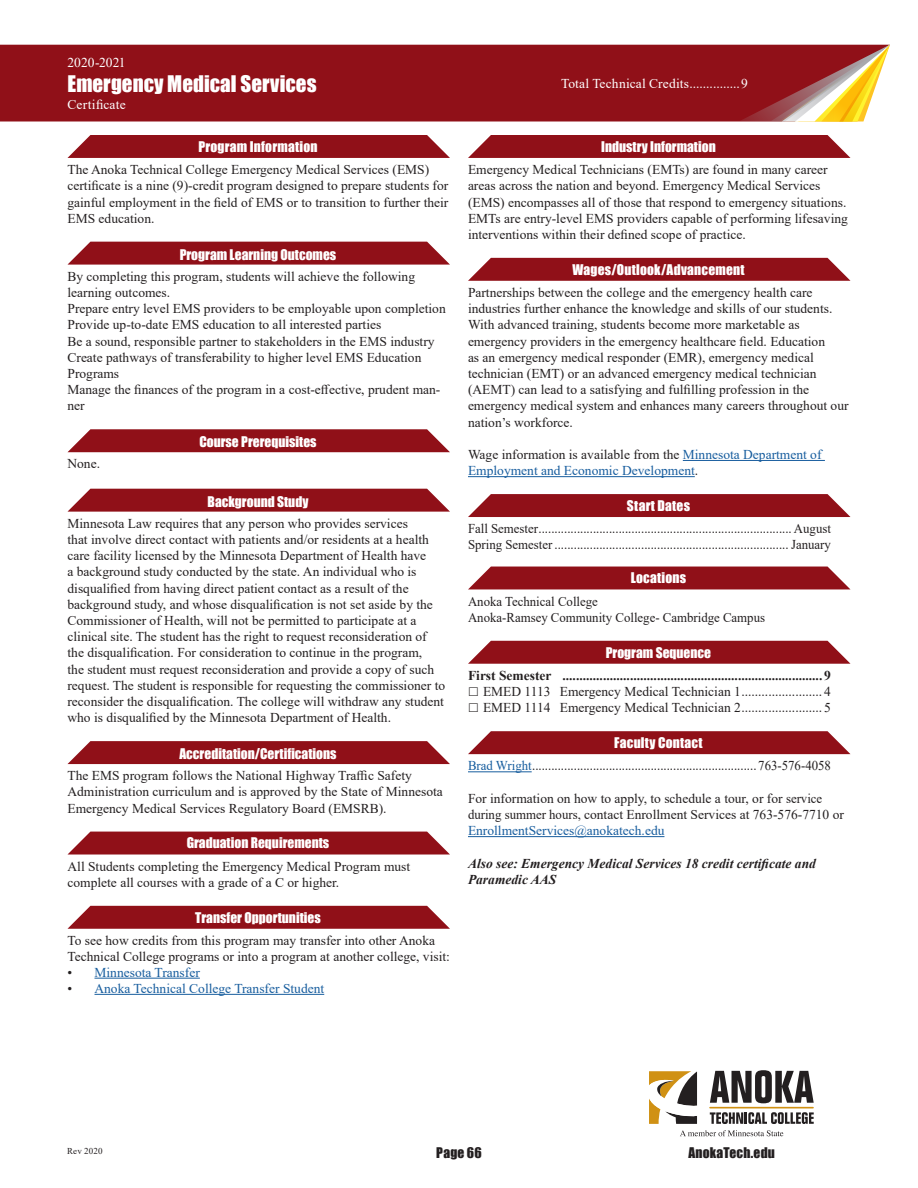
<style>
.page{position:relative;width:918px;height:1188px;background:#fff}
.page>*{position:absolute;margin:0;border:0;box-sizing:border-box;transform-origin:0 0}
.t1{font:21px "Impact";color:#fff}
.body_first_paragraph{font:13.5px/16.2px "Times New Roman";color:#231f20}
.Subhead{font:13.5px/16.2px "Times New Roman";color:#231f20}
.Tab_Date_and_Contact{font:13.5px "Times New Roman";color:#231f20;scale:.95 1}
.Numbered_List{font:13.5px/16.2px "Times New Roman";color:#231f20}
.Subhead-2{font:13.5px "Impact";color:#fff}
.Tab_course{font:13.5px/16.2px "Times New Roman";color:#231f20}
.body_first_paragraph-2{font:13.5px/16.2px "Times New Roman";color:#175d9e}
.Tab_course-2{font:700 13.5px "Times New Roman";color:#231f20}
.Tab_course-3{font:italic 700 13.5px/16.2px "Times New Roman";color:#231f20}
.body_first_paragraph-3{font:13.5px "Impact";color:#fff}
.t2{font:13.5px "Times New Roman";letter-spacing:.01em;color:#fff}
.t3{font:13.5px "Impact";letter-spacing:.015em;color:#231f20}
.Subhead-3{font:13.5px "Impact";letter-spacing:.02em;color:#fff}
.t4{font:9px "Times New Roman";letter-spacing:.015em;color:#231f20}
.s1{color:#231f20}
.s2{color:#175d9e}
</style>
<div class="page">
<svg style="left:710px;top:1112px;width:104px;height:12px"></svg>
<svg style="left:710px;top:1070px;width:104px;height:33px"></svg>
<hr style="left:710px;top:1107px;width:103px;height:1px;background:#d09114">
<svg style="left:649px;top:1071px;width:48px;height:53px"></svg>
<svg style="left:680px;top:1130px;width:103px;height:6px"></svg>
<hr style="left:94px;top:978px;width:106px;height:1px;background:#175d9e">
<hr style="left:94px;top:994px;width:230px;height:1px;background:#175d9e">
<svg style="left:67px;top:135px;width:383px;height:23px;background:#971f26"></svg>
<svg style="left:67px;top:242px;width:383px;height:23px;background:#982229"></svg>
<svg style="left:68px;top:429px;width:382px;height:23px;background:#972028"></svg>
<svg style="left:67px;top:489px;width:383px;height:23px;background:#982229"></svg>
<svg style="left:67px;top:741px;width:383px;height:23px;background:#972027"></svg>
<svg style="left:67px;top:832px;width:383px;height:23px;background:#98222a"></svg>
<svg style="left:67px;top:906px;width:383px;height:23px;background:#972028"></svg>
<hr style="left:683px;top:460px;width:142px;height:1px;background:#175d9e">
<hr style="left:468px;top:476px;width:227px;height:1px;background:#175d9e">
<hr style="left:468px;top:771px;width:64px;height:1px;background:#175d9e">
<hr style="left:468px;top:836px;width:196px;height:1px;background:#175d9e">
<svg style="left:468px;top:135px;width:382px;height:23px;background:#961e26"></svg>
<svg style="left:468px;top:258px;width:382px;height:23px;background:#971f27"></svg>
<svg style="left:468px;top:494px;width:382px;height:23px;background:#961e26"></svg>
<div style="left:468px;top:567px;width:382px;height:22px;background:#901018"></div>
<svg style="left:468px;top:641px;width:382px;height:23px;background:#972028"></svg>
<svg style="left:468px;top:731px;width:382px;height:23px;background:#972027"></svg>
<div style="left:0;top:45px;width:739px;height:76px;background:#901018"></div>
<svg style="left:739px;top:45px;width:151px;height:77px;background:#b7694f"></svg>
<p class="t2" style="left:68px;top:53px;width:60px">2020-2021</p>
<p class="t1" style="left:68px;top:68px;width:251px">Emergency Medical Services</p>
<p class="t2" style="left:68px;top:95px;width:60px">Certificate</p>
<p class="Subhead-2" style="left:198px;top:136px;width:121px">Program Information</p>
<p class="body_first_paragraph" style="left:68px;top:161px;width:382px">The Anoka Technical College Emergency Medical Services (EMS) certificate is a nine (9)-credit program designed to prepare students for gainful employment in the field of EMS or to transition to further their EMS education.</p>
<p class="body_first_paragraph-3" style="left:180px;top:244px;width:158px">Program Learning Outcomes</p>
<p class="body_first_paragraph" style="left:68px;top:268px;width:349px">By completing this program, students will achieve the following learning outcomes.</p>
<p class="Numbered_List" style="left:68px;top:300px;width:380px">Prepare entry level EMS providers to be employable upon completion</p>
<p class="Numbered_List" style="left:68px;top:316px;width:315px">Provide up-to-date EMS education to all interested parties</p>
<p class="Numbered_List" style="left:68px;top:333px;width:369px">Be a sound, responsible partner to stakeholders in the EMS industry</p>
<p class="Numbered_List" style="left:68px;top:349px;width:355px">Create pathways of transferability to higher level EMS Education<br>Programs</p>
<p class="Numbered_List" style="left:68px;top:381px;width:374px">Manage the finances of the program in a cost-effective, prudent man&shy;ner</p>
<p class="body_first_paragraph-3" style="left:199px;top:432px;width:119px">Course Prerequisites</p>
<p class="body_first_paragraph" style="left:68px;top:455px;width:34px">None.</p>
<p class="body_first_paragraph-3" style="left:208px;top:491px;width:102px">Background Study</p>
<p class="body_first_paragraph" style="left:68px;top:515px;width:379px">Minnesota Law requires that any person who provides services<br>that involve direct contact with patients and/or residents at a health care facility licensed by the Minnesota Department of Health have<br>a background study conducted by the state. An individual who is disqualified from having direct patient contact as a result of the background study, and whose disqualification is not set aside by the Commissioner of Health, will not be permitted to participate at a clinical site. The student has the right to request reconsideration of the disqualification. For consideration to continue in the program,<br>the student must request reconsideration and provide a copy of such request. The student is responsible for requesting the commissioner to reconsider the disqualification. The college will withdraw any student who is disqualified by the Minnesota Department of Health.</p>
<p class="Subhead-2" style="left:179px;top:743px;width:159px">Accreditation/Certifications</p>
<p class="body_first_paragraph" style="left:68px;top:767px;width:377px">The EMS program follows the National Highway Traffic Safety<br>Administration curriculum and is approved by the State of Minnesota<br>Emergency Medical Services Regulatory Board (EMSRB).</p>
<p class="Subhead-2" style="left:187px;top:833px;width:144px">Graduation Requirements</p>
<p class="body_first_paragraph" style="left:68px;top:858px;width:344px">All Students completing the Emergency Medical Program must complete all courses with a grade of a C or higher.</p>
<p class="Subhead-2" style="left:195px;top:907px;width:127px">Transfer Opportunities</p>
<p class="Subhead" style="left:68px;top:932px;width:384px">To see how credits from this program may transfer into other Anoka<br>Technical College programs or into a program at another college, visit:</p>
<p class="body_first_paragraph-2" style="left:68px;top:964px;width:134px"><span class="s1">•</span> Minnesota Transfer</p>
<p class="body_first_paragraph-2" style="left:68px;top:980px;width:258px"><span class="s1">•</span> Anoka Technical College Transfer Student</p>
<p class="t2" style="left:561px;top:74px;width:188px">Total Technical Credits...............9</p>
<p class="Subhead-2" style="left:601px;top:136px;width:116px">Industry Information</p>
<p class="Subhead" style="left:468px;top:161px;width:381px">Emergency Medical Technicians (EMTs) are found in many career areas across the nation and beyond. Emergency Medical Services (EMS) encompasses all of those that respond to emergency situations.<br>EMTs are entry-level EMS providers capable of performing lifesaving interventions within their defined scope of practice.</p>
<p class="Subhead-2" style="left:572px;top:259px;width:174px">Wages/Outlook/Advancement</p>
<p class="body_first_paragraph" style="left:468px;top:284px;width:382px">Partnerships between the college and the emergency health care industries further enhance the knowledge and skills of our students.<br>With advanced training, students become more marketable as emergency providers in the emergency healthcare field. Education<br>as an emergency medical responder (EMR), emergency medical technician (EMT) or an advanced emergency medical technician (AEMT) can lead to a satisfying and fulfilling profession in the emergency medical system and enhances many careers throughout our nation’s workforce.</p>
<p class="body_first_paragraph-2" style="left:468px;top:446px;width:355px"><span class="s1">Wage information is available from the</span> Minnesota Department of<br>Employment and Economic Development<span class="s1">.</span></p>
<p class="Subhead-3" style="left:627px;top:495px;width:65px">Start Dates</p>
<p class="Tab_Date_and_Contact" style="left:468px;top:519px;width:384px">Fall Semester............................................................................... August</p>
<p class="Tab_Date_and_Contact" style="left:468px;top:535px;width:384px">Spring Semester ......................................................................... January</p>
<p class="Subhead-2" style="left:631px;top:568px;width:57px">Locations</p>
<p class="Tab_Date_and_Contact" style="left:468px;top:592px;width:138px">Anoka Technical College</p>
<p class="Tab_Date_and_Contact" style="left:468px;top:608px;width:314px">Anoka-Ramsey Community College- Cambridge Campus</p>
<p class="Subhead-2" style="left:606px;top:642px;width:107px">Program Sequence</p>
<p class="Tab_course-2" style="left:468px;top:666px;width:364px">First Semester ............................................................................. 9</p>
<p class="body_first_paragraph" style="left:483px;top:683px;width:349px">EMED 1113 Emergency Medical Technician 1........................ 4</p>
<p class="body_first_paragraph" style="left:483px;top:699px;width:349px">EMED 1114 Emergency Medical Technician 2........................ 5</p>
<p class="Subhead-2" style="left:614px;top:732px;width:90px">Faculty Contact</p>
<p class="Tab_Date_and_Contact" style="left:468px;top:756px;width:384px"><span class="s2">Brad Wright</span>...................................................................... 763-576-4058</p>
<p class="Tab_course" style="left:468px;top:790px;width:377px">For information on how to apply, to schedule a tour, or for service during summer hours, contact Enrollment Services at 763-576-7710 or<br><span class="s2">EnrollmentServices@anokatech.edu</span></p>
<p class="Tab_course-3" style="left:468px;top:855px;width:349px">Also see: Emergency Medical Services 18 credit certificate and<br>Paramedic AAS</p>
<p class="t4" style="left:67px;top:1144px;width:37px">Rev 2020</p>
<p class="t3" style="left:436px;top:1142px;width:47px">Page 66</p>
<p class="t3" style="left:688px;top:1142px;width:88px">AnokaTech.edu</p>
</div>
